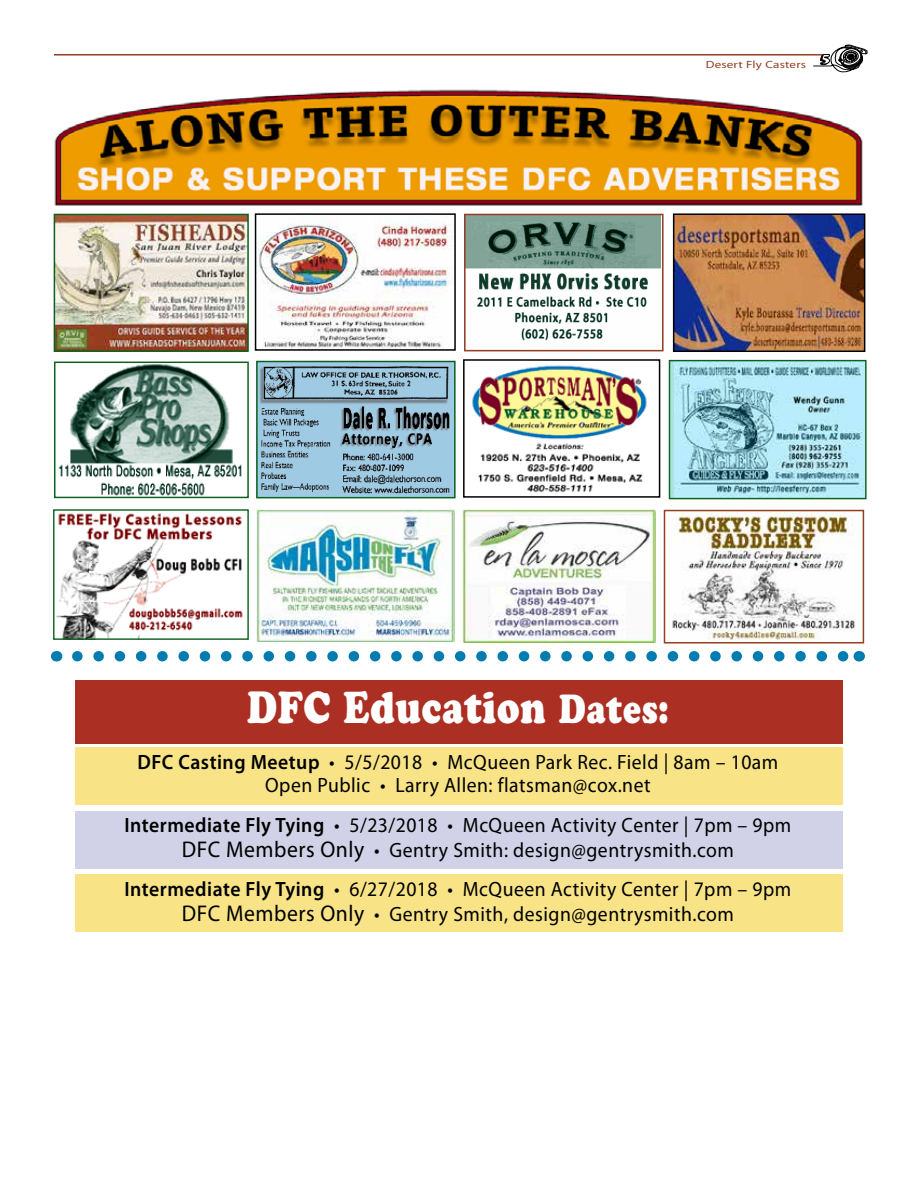
<style>
.page{position:relative;width:918px;height:1188px;background:#fff}
.page>*{position:absolute;margin:0;border:0;box-sizing:border-box;transform-origin:0 0}
.t1{font:44.55px "Cooper Black Std";letter-spacing:.025em;color:#fff;scale:.8 1}
.t2{font:20.7px/24.9px "Myriad Pro";letter-spacing:.025em;color:#000;text-align:center;scale:.95 1}
.t3{font:10.5px "Myriad Pro";letter-spacing:.015em;color:#933f22;scale:1.25 1}
.s1{font-size:40.2px}
.s2{font-weight:600}
.s3{font-size:22.8px}
</style>
<div class="page">
<hr style="left:54px;top:54px;width:770px;height:2px;background:#933f22">
<svg style="left:813px;top:45px;width:55px;height:28px"></svg>
<img style="left:674px;top:362px;width:191px;height:135px">
<div style="left:669px;top:360px;width:198px;height:139px;border:1px solid #0a621e"></div>
<img style="left:57px;top:217px;width:189px;height:132px">
<div style="left:54px;top:214px;width:195px;height:138px;border:2px solid #0a621e"></div>
<img style="left:467px;top:217px;width:194px;height:124px">
<div style="left:464px;top:214px;width:200px;height:137px;border:2px solid #933f22"></div>
<img style="left:259px;top:364px;width:194px;height:131px">
<div style="left:256px;top:361px;width:200px;height:137px;border:2px solid #0a621e"></div>
<img style="left:58px;top:364px;width:184px;height:132px">
<div style="left:54px;top:362px;width:195px;height:136px;border:1px solid #0a621e"></div>
<img style="left:56px;top:513px;width:187px;height:125px">
<div style="left:53px;top:509px;width:196px;height:131px;border:1px solid #0a621e"></div>
<img style="left:54px;top:89px;width:809px;height:117px">
<img style="left:676px;top:216px;width:186px;height:133px">
<div style="left:673px;top:213px;width:192px;height:139px;border:2px solid #000"></div>
<img style="left:258px;top:216px;width:195px;height:132px">
<div style="left:255px;top:213px;width:201px;height:138px;border:2px solid #000"></div>
<img style="left:472px;top:365px;width:175px;height:128px">
<div style="left:463px;top:359px;width:197px;height:139px;border:2px solid #000"></div>
<svg style="left:77px;top:651px;width:771px;height:10px"></svg>
<img style="left:256px;top:510px;width:199px;height:131px">
<img style="left:462px;top:509px;width:194px;height:133px">
<img style="left:672px;top:513px;width:183px;height:127px">
<div style="left:664px;top:510px;width:200px;height:134px;border:2px solid #933f22"></div>
<div style="left:75px;top:680px;width:767px;height:64px;background:#ac2f23"></div>
<div style="left:75px;top:748px;width:767px;height:57px;background:#f8e486"></div>
<div style="left:75px;top:811px;width:767px;height:57px;background:#d1d2e8"></div>
<div style="left:75px;top:875px;width:767px;height:57px;background:#f8e486"></div>
<p class="t3" style="left:706px;top:58px;width:82px">Desert Fly Casters</p>
<h1 class="t1" style="left:247px;top:681px;width:529px">DFC Education <span class="s1">Dates:</span></h1>
<p class="t2" style="left:137px;top:751px;width:676px;line-height:22.8px"><span class="s2">DFC Casting Meetup</span> • 5/5/2018 • McQueen Park Rec. Field | 8am – 10am<br>Open Public • Larry Allen: flatsman@cox.net</p>
<p class="t2" style="left:124px;top:812px;width:704px"><span class="s2">Intermediate Fly Tying</span> • 5/23/2018 • McQueen Activity Center | 7pm – 9pm<br><span class="s3">DFC Members Only</span> • Gentry Smith: design@gentrysmith.com</p>
<p class="t2" style="left:124px;top:876px;width:703px"><span class="s2">Intermediate Fly Tying</span> • 6/27/2018 • McQueen Activity Center | 7pm – 9pm<br><span class="s3">DFC Members Only</span> • Gentry Smith, design@gentrysmith.com</p>
</div>
